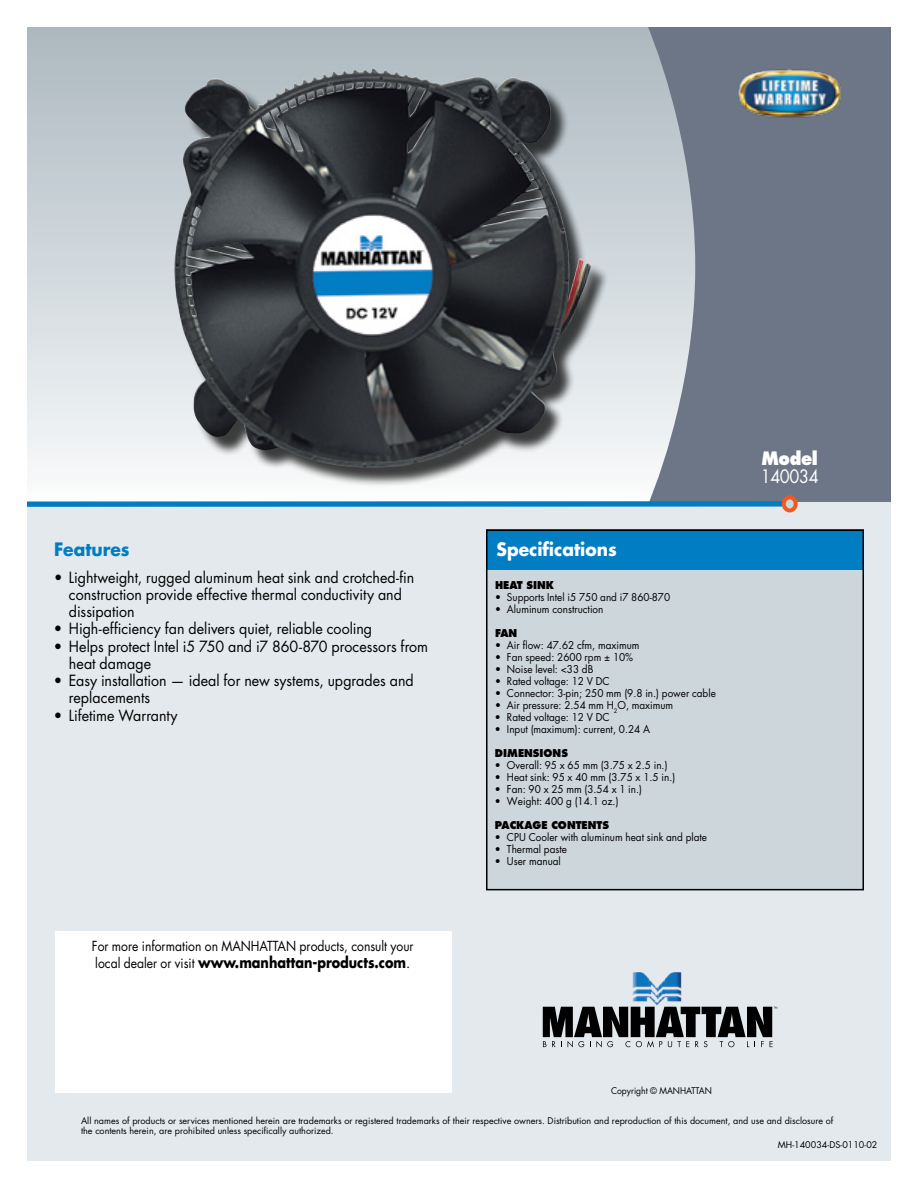
<style>
.page{position:relative;width:918px;height:1188px;background:#fff}
.page>*{position:absolute;margin:0;border:0;box-sizing:border-box;transform-origin:0 0}
.t1{font:700 18px "Futura Std";color:#fff;scale:.95 1}
.t2{font:700 18px "Futura Std";color:#007dc3;scale:.95 1}
.t3{font:18px "Futura Std";letter-spacing:-.025em;color:#fff;scale:.9 1}
.t4{font:800 18px "Futura Std";color:#fff;scale:.9 1}
.t5{font:15px/17.2px "Futura Std";color:#000;scale:.95 1}
.t6{font:700 15px "Futura Std";color:#000;scale:.85 1}
.t7{font:13.5px "Futura Std";color:#000;scale:.9 1}
.t8{font:10.5px "Futura Std";color:#000;scale:.95 1}
.t9{font:800 10.5px "Futura Std";color:#000;scale:.95 1}
.t10{font:9px/10.5px "Futura Std";color:#000}
.t11{font:9px "Futura Std";color:#000;scale:.95 1}
.s1{font-weight:400;font-size:13.5px}
.s2{font-weight:400}
</style>
<div class="page">
<div style="left:27px;top:27px;width:675px;height:476px;background:linear-gradient(to bottom,#abb8bf,#f9fbfc)"></div>
<svg style="left:648px;top:27px;width:243px;height:476px;fill:#6d7686"></svg>
<div style="left:27px;top:503px;width:864px;height:658px;background:#e3e9ec"></div>
<div style="left:487px;top:530px;width:377px;height:360px;background:#ccd6db"></div>
<div style="left:27px;top:501px;width:756px;height:6px;background:#007cc2"></div>
<div style="left:784px;top:497px;width:12px;height:13px;background:#ccd6db;border-radius:50%"></div>
<div style="left:782px;top:495px;width:16px;height:17px;border:4px solid #f15822;border-radius:50%"></div>
<div style="left:486px;top:530px;width:378px;height:40px;background:#007dc3"></div>
<div style="left:486px;top:530px;width:378px;height:360px;border:2px solid #000"></div>
<div style="left:55px;top:931px;width:396px;height:162px;background:#fff"></div>
<img style="left:738px;top:69px;width:103px;height:49px">
<img style="left:633px;top:972px;width:16px;height:30px">
<img style="left:665px;top:972px;width:16px;height:30px">
<img style="left:649px;top:979px;width:3px;height:21px">
<img style="left:662px;top:979px;width:3px;height:21px">
<img style="left:652px;top:982px;width:3px;height:21px">
<img style="left:659px;top:982px;width:3px;height:21px">
<img style="left:655px;top:986px;width:4px;height:20px">
<svg style="left:543px;top:1007px;width:234px;height:40px"></svg>
<div style="left:177px;top:70px;width:490px;height:460px;background:#000;opacity:.75"></div>
<img style="left:174px;top:68px;width:417px;height:403px">
<h1 class="t2" style="left:54px;top:538px;width:81px">Features</h1>
<h2 class="t5" style="left:69px;top:569px;width:365px;text-indent:-15px">• Lightweight, rugged aluminum heat sink and crotched-fin construction provide effective thermal conductivity and dissipation</h2>
<h2 class="t5" style="left:54px;top:620px;width:336px">• High-efficiency fan delivers quiet, reliable cooling</h2>
<h2 class="t5" style="left:69px;top:638px;width:380px;text-indent:-15px">• Helps protect Intel i5 750 and i7 860-870 processors from heat damage</h2>
<h2 class="t5" style="left:69px;top:672px;width:364px;text-indent:-15px">• Easy installation — ideal for new systems, upgrades and replacements</h2>
<h2 class="t5" style="left:54px;top:707px;width:132px">• Lifetime Warranty</h2>
<p class="t7" style="left:92px;top:938px;width:359px">For more information on MANHATTAN products, consult your</p>
<h2 class="t6" style="left:95px;top:952px;width:372px"><span class="s1">local dealer or visit</span> www.manhattan-products.com<span class="s2">.</span></h2>
<h1 class="t1" style="left:496px;top:538px;width:128px">Specifications</h1>
<p class="t9" style="left:495px;top:579px;width:64px">HEAT SINK</p>
<p class="t8" style="left:495px;top:591px;width:186px">• Supports Intel i5 750 and i7 860-870</p>
<p class="t8" style="left:495px;top:603px;width:116px">• Aluminum construction</p>
<p class="t9" style="left:495px;top:627px;width:25px">FAN</p>
<p class="t8" style="left:495px;top:639px;width:154px">• Air flow: 47.62 cfm, maximum</p>
<p class="t8" style="left:495px;top:651px;width:147px">• Fan speed: 2600 rpm ± 10%</p>
<p class="t8" style="left:495px;top:663px;width:105px">• Noise level: &lt;33 dB</p>
<p class="t8" style="left:495px;top:675px;width:122px">• Rated voltage: 12 V DC</p>
<p class="t8" style="left:495px;top:687px;width:234px">• Connector: 3-pin; 250 mm (9.8 in.) power cable</p>
<p class="t8" style="left:495px;top:699px;width:189px">• Air pressure: 2.54 mm H<sub>2</sub>O, maximum</p>
<p class="t8" style="left:495px;top:711px;width:122px">• Rated voltage: 12 V DC</p>
<p class="t8" style="left:495px;top:723px;width:165px">• Input (maximum): current, 0.24 A</p>
<p class="t9" style="left:495px;top:747px;width:77px">DIMENSIONS</p>
<p class="t8" style="left:495px;top:759px;width:183px">• Overall: 95 x 65 mm (3.75 x 2.5 in.)</p>
<p class="t8" style="left:495px;top:771px;width:191px">• Heat sink: 95 x 40 mm (3.75 x 1.5 in.)</p>
<p class="t8" style="left:495px;top:783px;width:156px">• Fan: 90 x 25 mm (3.54 x 1 in.)</p>
<p class="t8" style="left:495px;top:795px;width:132px">• Weight: 400 g (14.1 oz.)</p>
<p class="t9" style="left:495px;top:819px;width:9px">PAC</p>
<p class="t9" style="left:516px;top:819px;width:98px">KAGE CONTENTS</p>
<p class="t8" style="left:495px;top:831px;width:225px">• CPU Cooler with aluminum heat sink and plate</p>
<p class="t8" style="left:495px;top:843px;width:77px">• Thermal paste</p>
<p class="t8" style="left:495px;top:855px;width:71px">• User manual</p>
<h1 class="t4" style="left:761px;top:447px;width:64px">MODEL</h1>
<h1 class="t3" style="left:761px;top:465px;width:66px">140034</h1>
<p class="t11" style="left:611px;top:1084px;width:108px">Copyright © MANHATTAN</p>
<p class="t10" style="left:81px;top:1115px;width:754px">All names of products or services mentioned herein are trademarks or registered trademarks of their respective owners. Distribution and reproduction of this document, and use and disclosure of the contents herein, are prohibited unless specifically authorized.</p>
<p class="t10" style="left:778px;top:1139px;width:101px">MH-140034-DS-0110-02</p>
</div>
